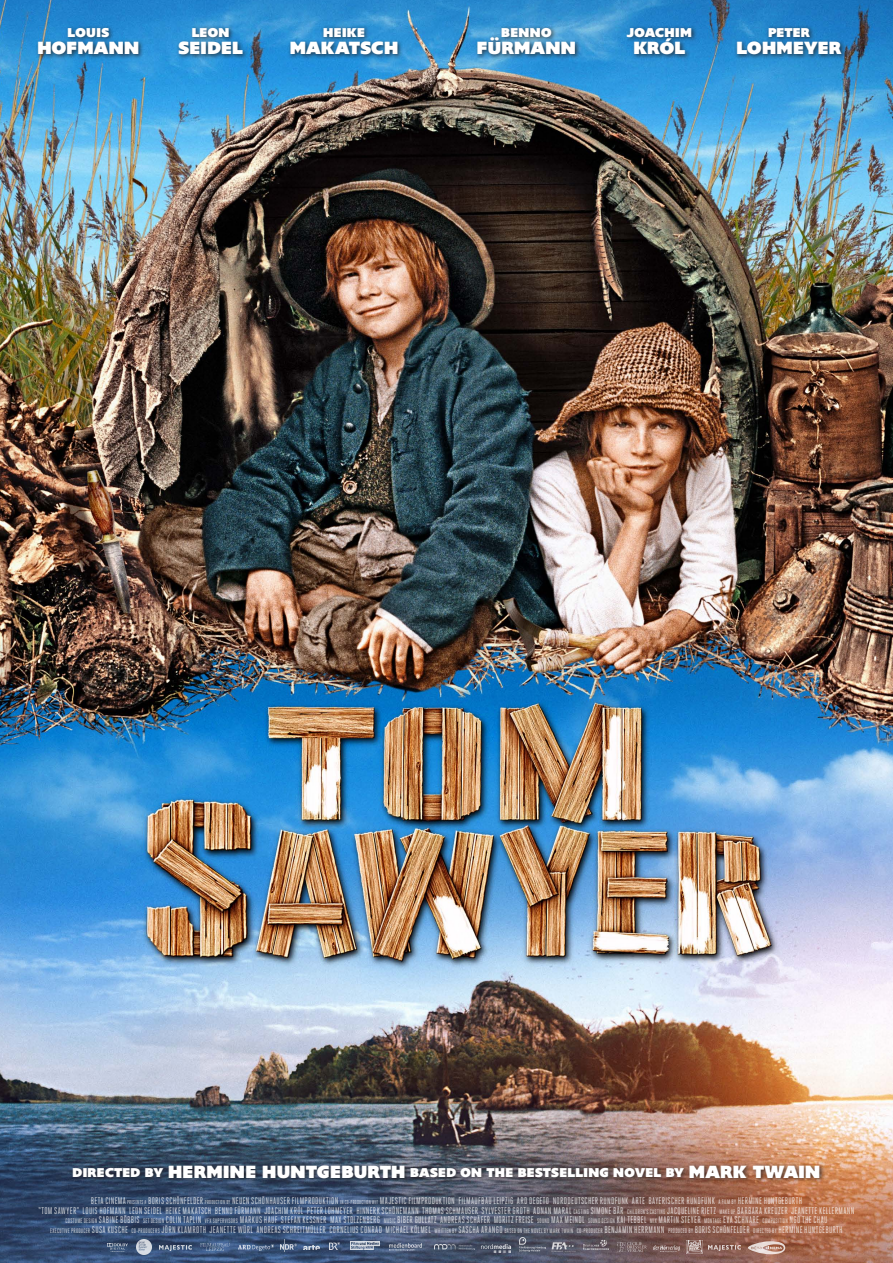
<style>
.page{position:relative;width:893px;height:1263px;background:#fff}
.page>*{position:absolute;margin:0;border:0;box-sizing:border-box;transform-origin:0 0}
.t1{font:900 19.2px "Slippy";letter-spacing:.015em;color:#fff}
.t2{font:900 13.8px "Slippy";letter-spacing:.025em;color:#fff}
.t3{font:9.6px/9.4px "Heroic Condensed";letter-spacing:.03em;color:#fff;text-align:center}
.s1{font-size:18.15px}
.s2{font-size:19.2px}
.s3{font-size:5.7px}
.s4{font-size:6.6px}
</style>
<div class="page">
<img style="left:0;top:0;width:893px;height:1263px">
<div style="left:35px;top:25px;width:109px;height:35px;background:#231f20;opacity:.75"></div>
<div style="left:175px;top:25px;width:73px;height:35px;background:#231f20;opacity:.75"></div>
<div style="left:288px;top:25px;width:116px;height:35px;background:#231f20;opacity:.75"></div>
<div style="left:474px;top:25px;width:107px;height:35px;background:#231f20;opacity:.75"></div>
<div style="left:624px;top:25px;width:73px;height:35px;background:#231f20;opacity:.75"></div>
<div style="left:734px;top:25px;width:113px;height:35px;background:#231f20;opacity:.75"></div>
<img style="left:136px;top:1239px;width:15px;height:15px">
<img style="left:200px;top:1243px;width:30px;height:8px">
<img style="left:238px;top:1245px;width:35px;height:6px">
<img style="left:281px;top:1239px;width:15px;height:12px">
<img style="left:304px;top:1245px;width:16px;height:4px">
<svg style="left:330px;top:1242px;width:10px;height:7px"></svg>
<img style="left:350px;top:1242px;width:29px;height:8px">
<img style="left:390px;top:1244px;width:32px;height:6px">
<img style="left:435px;top:1244px;width:40px;height:6px">
<img style="left:481px;top:1244px;width:29px;height:8px">
<img style="left:519px;top:1238px;width:26px;height:13px">
<img style="left:552px;top:1242px;width:24px;height:10px">
<img style="left:583px;top:1239px;width:26px;height:10px">
<img style="left:617px;top:1242px;width:30px;height:9px">
<img style="left:653px;top:1246px;width:26px;height:5px">
<img style="left:686px;top:1240px;width:16px;height:13px">
<img style="left:159px;top:1246px;width:32px;height:5px">
<img style="left:709px;top:1245px;width:32px;height:6px">
<img style="left:108px;top:1243px;width:19px;height:9px">
<svg style="left:748px;top:1241px;width:37px;height:13px"></svg>
<div style="left:70px;top:1162px;width:756px;height:22px;background:#231f20;opacity:.75"></div>
<p class="t2" style="left:68px;top:25px;width:43px">LOUIS</p>
<p class="t1" style="left:37px;top:37px;width:103px">HOFMANN</p>
<p class="t2" style="left:192px;top:25px;width:39px">LEON</p>
<p class="t1" style="left:178px;top:37px;width:66px">SEIDEL</p>
<p class="t2" style="left:323px;top:25px;width:43px">HEIKE</p>
<p class="t1" style="left:290px;top:37px;width:110px">MAKATSCH</p>
<p class="t2" style="left:501px;top:25px;width:52px">BENNO</p>
<p class="t1" style="left:477px;top:37px;width:101px">FÜRMANN</p>
<p class="t2" style="left:627px;top:25px;width:67px">JOACHIM</p>
<p class="t1" style="left:633px;top:37px;width:53px">KR<span class="s1">Ó</span>L</p>
<p class="t2" style="left:768px;top:25px;width:43px">PETER</p>
<p class="t1" style="left:736px;top:37px;width:107px">LOHMEYER</p>
<p class="t2" style="left:73px;top:1164px;width:749px">DIRECTED BY <span class="s2">HERMINE HUNTGEBURTH</span> BASED ON THE BESTSELLING NOVEL BY <span class="s2">MARK TWAIN</span></p>
<p class="t3" style="left:38px;top:1196px;width:817px">BETA CINEMA <span class="s3">PRESENTS A</span> BORIS SCHÖNFELDER <span class="s3">PRODUCTION BY</span> NEUEN SCHÖNHAUSER FILMPRODUKTION <span class="s3">IN CO-PRODUCTION WIT</span> MAJESTIC FILMPRODUKTION FILMAUFBAU LEIPZIG ARD DEGETO NORDDEUTSCHER RUNDFUNK ARTE BAYERISCHER RUNDFUNK <span class="s4">A FILM BY</span> HERMINE HUNTGEBURTH<br>“TOM SAWYER” LOUIS HOFMANN LEON SEIDEL HEIKE MAKATSCH BENNO FÜRMANN JOACHIM KRÓL PETER LOHMEYER HINNERK SCHÖNEMANN THOMAS SCHMAUSER SYLVESTER GROTH ADNAN MARAL <span class="s4">CASTING</span> SIMONE BÄR <span class="s4">CHILDREN’S CASTING</span> JACQUELINE RIETZ <span class="s4">MAKE UP</span> BARBARA KREUZER JEANETTE KELLERMANN <span class="s4">COSTUME DESIGN</span> SABINE BÖBBIS <span class="s4">SET DESIGN</span> COLIN TAPLIN <span class="s4">VFX SUPERVISORS</span> MARKUS HAUF STEFAN KESSNER MAX STOLZENBERG <span class="s4">MUSIC</span> BIBER GULLATZ ANDREAS SCHÄFER MORITZ FREISE <span class="s4">SOUND</span> MAX MEINDL <span class="s4">SOUND DESIGN</span> KAI TEBBEL <span class="s4">MIX</span> MARTIN STEYER <span class="s4">MONTAGE</span> EVA SCHNARE <span class="s4">COMPOSITION</span> NGO THE CHAU<br><span class="s4">EXECUTIVE PRODUCER</span> SUSA KUSCHE <span class="s4">CO-PRODUCERS</span> JÖRN KLAMROTH JEANETTE WÜRL ANDREAS SCHREITMÜLLER CORNELIUS CONRAD MICHAEL KÖLMEL <span class="s4">WRITTEN BY</span> SASCHA ARANGO <span class="s4">BASED ON THE NOVEL BY MARK TWAIN CO-PRODUCER</span> BENJAMIN HERRMANN <span class="s4">PRODUCED BY</span> BORIS SCHÖNFELDER <span class="s4">DIRECTED BY</span> HERMINE HUNTGEBURTH</p>
</div>
